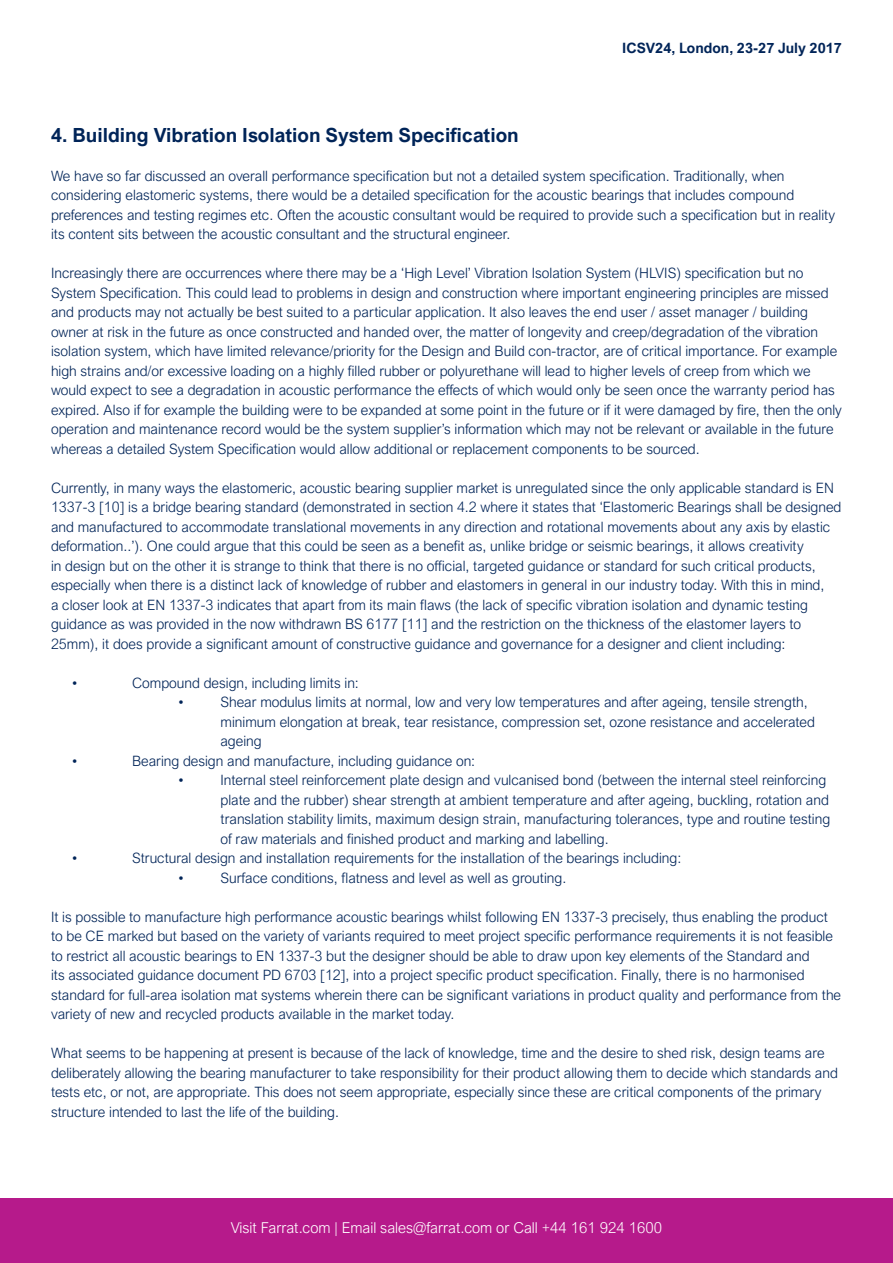
<style>
.page{position:relative;width:893px;height:1263px;background:#fff}
.page>*{position:absolute;margin:0;border:0;box-sizing:border-box;transform-origin:0 0}
.t1{font:700 19.5px "Arial Nova";color:#002458}
.t2{font:300 15px "Arial Nova";color:#fff}
.t3{font:300 14.25px/19.5px "Arial Nova";color:#002458}
.t4{font:700 14.25px "Arial Nova";color:#002458}
</style>
<div class="page">
<div style="left:0;top:1198px;width:893px;height:65px;background:#b61a8b"></div>
<p class="t4" style="left:622px;top:40px;width:221px">ICSV24, London, 23-27 July 2017</p>
<p class="t1" style="left:51px;top:123px;width:469px">4. Building Vibration Isolation System Specification</p>
<p class="t3" style="left:51px;top:166px;width:786px">We have so far discussed an overall performance specification but not a detailed system specification. Traditionally, when considering elastomeric systems, there would be a detailed specification for the acoustic bearings that includes compound preferences and testing regimes etc. Often the acoustic consultant would be required to provide such a specification but in reality its content sits between the acoustic consultant and the structural engineer.</p>
<p class="t3" style="left:51px;top:263px;width:792px">Increasingly there are occurrences where there may be a ‘High Level’ Vibration Isolation System (HLVIS) specification but no System Specification. This could lead to problems in design and construction where important engineering principles are missed and products may not actually be best suited to a particular application. It also leaves the end user / asset manager / building owner at risk in the future as once constructed and handed over, the matter of longevity and creep/degradation of the vibration isolation system, which have limited relevance/priority for the Design and Build con-tractor, are of critical importance. For example high strains and/or excessive loading on a highly filled rubber or polyurethane will lead to higher levels of creep from which we would expect to see a degradation in acoustic performance the effects of which would only be seen once the warranty period has expired. Also if for example the building were to be expanded at some point in the future or if it were damaged by fire, then the only operation and maintenance record would be the system supplier’s information which may not be relevant or available in the future whereas a detailed System Specification would allow additional or replacement components to be sourced.</p>
<p class="t3" style="left:51px;top:478px;width:792px">Currently, in many ways the elastomeric, acoustic bearing supplier market is unregulated since the only applicable standard is EN 1337-3 [10] is a bridge bearing standard (demonstrated in section 4.2 where it states that ‘Elastomeric Bearings shall be designed and manufactured to accommodate translational movements in any direction and rotational movements about any axis by elastic deformation..’). One could argue that this could be seen as a benefit as, unlike bridge or seismic bearings, it allows creativity<br>in design but on the other it is strange to think that there is no official, targeted guidance or standard for such critical products, especially when there is a distinct lack of knowledge of rubber and elastomers in general in our industry today. With this in mind,<br>a closer look at EN 1337-3 indicates that apart from its main flaws (the lack of specific vibration isolation and dynamic testing guidance as was provided in the now withdrawn BS 6177 [11] and the restriction on the thickness of the elastomer layers to 25mm), it does provide a significant amount of constructive guidance and governance for a designer and client including:</p>
<p class="t3" style="left:72px;top:673px;width:7px">•</p>
<p class="t3" style="left:132px;top:673px;width:228px">Compound design, including limits in:</p>
<p class="t3" style="left:179px;top:692px;width:7px">•</p>
<p class="t3" style="left:221px;top:692px;width:596px">Shear modulus limits at normal, low and very low temperatures and after ageing, tensile strength, minimum elongation at break, tear resistance, compression set, ozone resistance and accelerated ageing</p>
<p class="t3" style="left:72px;top:751px;width:7px">•</p>
<p class="t3" style="left:132px;top:751px;width:345px">Bearing design and manufacture, including guidance on:</p>
<p class="t3" style="left:179px;top:770px;width:7px">•</p>
<p class="t3" style="left:221px;top:770px;width:611px">Internal steel reinforcement plate design and vulcanised bond (between the internal steel reinforcing plate and the rubber) shear strength at ambient temperature and after ageing, buckling, rotation and translation stability limits, maximum design strain, manufacturing tolerances, type and routine testing of raw materials and finished product and marking and labelling.</p>
<p class="t3" style="left:72px;top:848px;width:7px">•</p>
<p class="t3" style="left:132px;top:848px;width:551px">Structural design and installation requirements for the installation of the bearings including:</p>
<p class="t3" style="left:179px;top:868px;width:7px">•</p>
<p class="t3" style="left:221px;top:868px;width:347px">Surface conditions, flatness and level as well as grouting.</p>
<p class="t3" style="left:51px;top:907px;width:792px">It is possible to manufacture high performance acoustic bearings whilst following EN 1337-3 precisely, thus enabling the product to be CE marked but based on the variety of variants required to meet project specific performance requirements it is not feasible to restrict all acoustic bearings to EN 1337-3 but the designer should be able to draw upon key elements of the Standard and<br>its associated guidance document PD 6703 [12], into a project specific product specification. Finally, there is no harmonised standard for full-area isolation mat systems wherein there can be significant variations in product quality and performance from the variety of new and recycled products available in the market today.</p>
<p class="t3" style="left:51px;top:1043px;width:788px">What seems to be happening at present is because of the lack of knowledge, time and the desire to shed risk, design teams are deliberately allowing the bearing manufacturer to take responsibility for their product allowing them to decide which standards and tests etc, or not, are appropriate. This does not seem appropriate, especially since these are critical components of the primary structure intended to last the life of the building.</p>
<p class="t2" style="left:231px;top:1219px;width:433px">Visit Farrat.com | Email sales@farrat.com or Call +44 161 924 1600</p>
</div>
